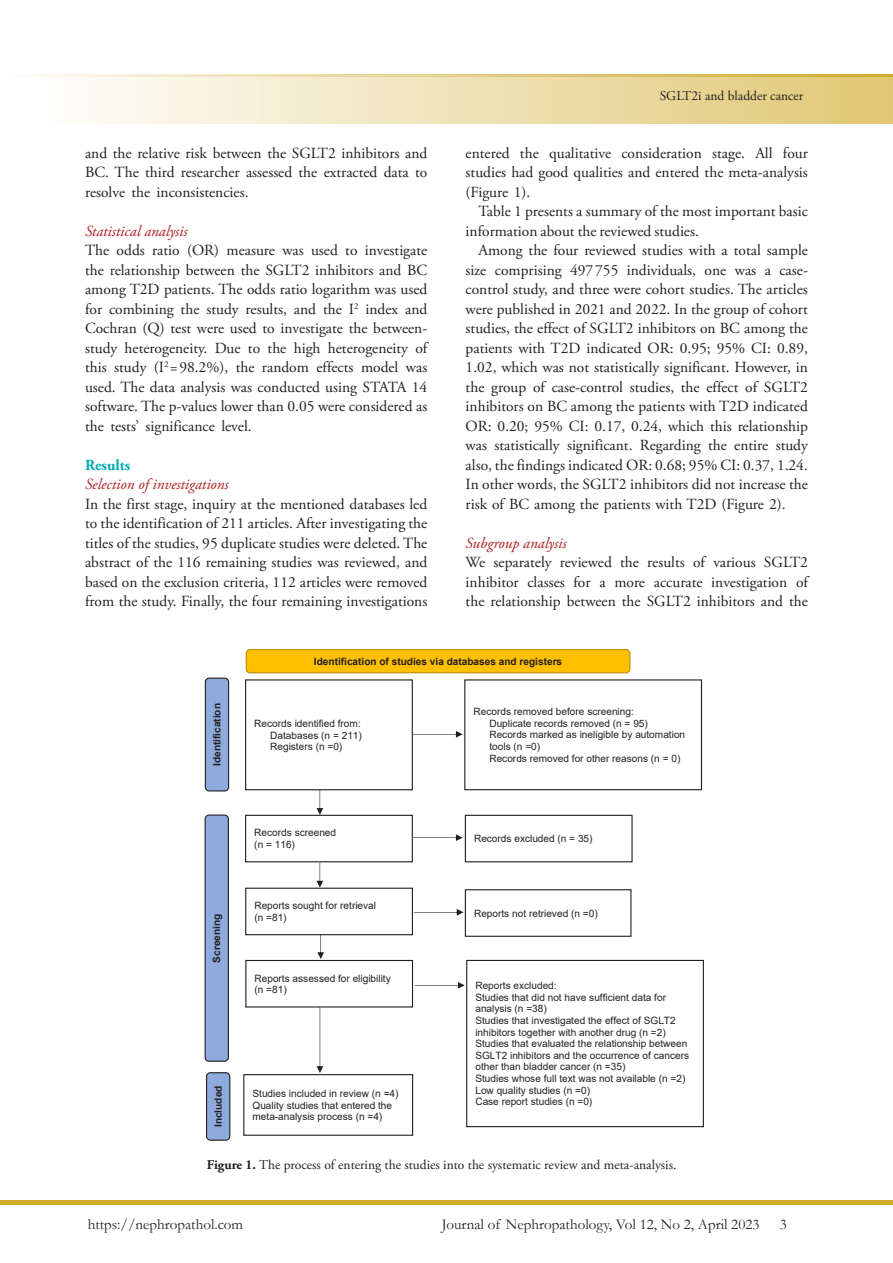
<style>
.page{position:relative;width:893px;height:1263px;background:#fff}
.page>*{position:absolute;margin:0;border:0;box-sizing:border-box;transform-origin:0 0}
.t1{font:15.45px/19.5px "Adobe Garamond Pro";color:#231f20;text-align:justify}
.t2{font:italic 15.45px "Adobe Garamond Pro";color:#ad1e22}
.Body_Text{font:700 15.45px "Adobe Garamond Pro";color:#00aaad}
.t3{font:15px "Garamond";color:#231f20}
.t4{font:13.5px "Adobe Garamond Pro";color:#231f20}
.t5{font:10.05px/11.6px "Arial";color:#231f20}
.t6{font:700 10.05px "Arial";color:#231f20}
.s1{font-weight:700}
</style>
<div class="page">
<hr style="left:0;top:1200px;width:893px;height:4px;background:#d1ab2a">
<div style="left:0;top:77px;width:893px;height:46px;background:linear-gradient(to right,#fff,#e0c773)"></div>
<svg style="left:32px;top:75px;width:861px;height:2px;background:#e5cf8b"></svg>
<div style="left:245px;top:679px;width:168px;height:111px;border:1px solid #231f20"></div>
<div style="left:464px;top:679px;width:238px;height:111px;border:1px solid #231f20"></div>
<div style="left:245px;top:815px;width:168px;height:47px;border:1px solid #231f20"></div>
<div style="left:465px;top:815px;width:168px;height:47px;border:1px solid #231f20"></div>
<div style="left:245px;top:888px;width:168px;height:47px;border:1px solid #231f20"></div>
<div style="left:465px;top:889px;width:166px;height:48px;border:1px solid #231f20"></div>
<div style="left:245px;top:960px;width:168px;height:47px;border:1px solid #231f20"></div>
<div style="left:466px;top:960px;width:238px;height:167px;border:1px solid #231f20"></div>
<div style="left:243px;top:1074px;width:170px;height:62px;border:1px solid #231f20"></div>
<svg style="left:413px;top:731px;width:50px;height:7px"></svg>
<svg style="left:413px;top:834px;width:50px;height:7px"></svg>
<svg style="left:414px;top:909px;width:49px;height:7px"></svg>
<svg style="left:415px;top:982px;width:50px;height:7px"></svg>
<div style="left:246px;top:649px;width:384px;height:24px;background:#ffc000;border:1px solid #bc8c00;border-radius:4px"></div>
<div style="left:205px;top:678px;width:24px;height:113px;background:#8faadc;border:1px solid #231f20;border-radius:4px"></div>
<div style="left:205px;top:814px;width:24px;height:248px;background:#8faadc;border:1px solid #231f20;border-radius:4px"></div>
<div style="left:206px;top:1072px;width:24px;height:69px;background:#8faadc;border:1px solid #231f20;border-radius:4px"></div>
<svg style="left:316px;top:790px;width:7px;height:25px"></svg>
<svg style="left:316px;top:863px;width:7px;height:24px"></svg>
<svg style="left:317px;top:934px;width:7px;height:25px"></svg>
<svg style="left:317px;top:1007px;width:6px;height:66px"></svg>
<p class="t1" style="left:85px;top:144px;width:344px">and the relative risk between the SGLT2 inhibitors and BC. The third researcher assessed the extracted data to resolve the inconsistencies.</p>
<p class="t2" style="left:85px;top:222px;width:104px">Statistical analysis</p>
<p class="t1" style="left:85px;top:241px;width:344px">The odds ratio (OR) measure was used to investigate the relationship between the SGLT2 inhibitors and BC among T2D patients. The odds ratio logarithm was used for combining the study results, and the I<sup>2</sup> index and Cochran (Q) test were used to investigate the between&shy;study heterogeneity. Due to the high heterogeneity of this study (I<sup>2</sup> =98.2%), the random effects model was used. The data analysis was conducted using STATA 14 software. The p-values lower than 0.05 were considered as the tests’ significance level.</p>
<p class="Body_Text" style="left:85px;top:456px;width:47px">Results</p>
<p class="t2" style="left:85px;top:475px;width:145px">Selection of investigations</p>
<p class="t1" style="left:85px;top:495px;width:344px">In the first stage, inquiry at the mentioned databases led to the identification of 211 articles. After investigating the titles of the studies, 95 duplicate studies were deleted. The abstract of the 116 remaining studies was reviewed, and based on the exclusion criteria, 112 articles were removed from the study. Finally, the four remaining investigations</p>
<p class="t4" style="left:660px;top:88px;width:145px">SGLT2i and bladder cancer</p>
<p class="t1" style="left:466px;top:144px;width:344px">entered the qualitative consideration stage. All four studies had good qualities and entered the meta-analysis (Figure 1).</p>
<p class="t1" style="left:466px;top:202px;width:344px;text-indent:13px">Table 1 presents a summary of the most important basic information about the reviewed studies.</p>
<p class="t1" style="left:466px;top:241px;width:344px;text-indent:13px">Among the four reviewed studies with a total sample size comprising 497 755 individuals, one was a case&shy;control study, and three were cohort studies. The articles were published in 2021 and 2022. In the group of cohort studies, the effect of SGLT2 inhibitors on BC among the patients with T2D indicated OR: 0.95; 95% CI: 0.89, 1.02, which was not statistically significant. However, in the group of case-control studies, the effect of SGLT2 inhibitors on BC among the patients with T2D indicated OR: 0.20; 95% CI: 0.17, 0.24, which this relationship was statistically significant. Regarding the entire study also, the findings indicated OR: 0.68; 95% CI: 0.37, 1.24.<br>In other words, the SGLT2 inhibitors did not increase the risk of BC among the patients with T2D (Figure 2).</p>
<p class="t2" style="left:466px;top:534px;width:102px">Subgroup analysis</p>
<p class="t1" style="left:466px;top:553px;width:344px">We separately reviewed the results of various SGLT2 inhibitor classes for a more accurate investigation of the relationship between the SGLT2 inhibitors and the</p>
<p class="t6" style="left:210px;top:766px;width:64px;rotate:-90deg">Identification</p>
<p class="t6" style="left:210px;top:962px;width:50px;rotate:-90deg">Screening</p>
<p class="t6" style="left:314px;top:654px;width:250px">Identification of studies via databases and registers</p>
<p class="t5" style="left:270px;top:717px;width:93px;text-align:justify;text-indent:-16px">Records identified from:<br>Databases (n = 211)<br>Registers (n =0)</p>
<p class="t5" style="left:489px;top:706px;width:197px;text-indent:-16px">Records removed before screening:<br>Duplicate records removed (n = 95)<br>Records marked as ineligible by automation tools (n =0)<br>Records removed for other reasons (n = 0)</p>
<p class="t5" style="left:254px;top:827px;width:83px">Records screened (n = 116)</p>
<p class="t5" style="left:474px;top:833px;width:120px">Records excluded (n = 35)</p>
<p class="t5" style="left:254px;top:900px;width:123px">Reports sought for retrieval (n =81)</p>
<p class="t5" style="left:474px;top:907px;width:125px">Reports not retrieved (n =0)</p>
<p class="t5" style="left:255px;top:972px;width:138px">Reports assessed for eligibility (n =81)</p>
<p class="t5" style="left:475px;top:980px;width:215px">Reports excluded:<br>Studies that did not have sufficient data for analysis (n =38)<br>Studies that investigated the effect of SGLT2 inhibitors together with another drug (n =2)<br>Studies that evaluated the relationship between SGLT2 inhibitors and the occurrence of cancers other than bladder cancer (n =35)<br>Studies whose full text was not available (n =2)<br>Low quality studies (n =0)<br>Case report studies (n =0)</p>
<p class="t6" style="left:211px;top:1127px;width:43px;rotate:-90deg">Included</p>
<p class="t4" style="left:207px;top:1157px;width:471px"><span class="s1">Figure 1.</span> The process of entering the studies into the systematic review and meta-analysis.</p>
<p class="t5" style="left:252px;top:1087px;width:148px">Studies included in review (n =4)<br>Quality studies that entered the meta-analysis process (n =4)</p>
<p class="t3" style="left:88px;top:1214px;width:157px">https://nephropathol.com</p>
<p class="t3" style="left:442px;top:1214px;width:319px">Journal of Nephropathology, Vol 12, No 2, April 2023</p>
<p class="t3" style="left:780px;top:1214px;width:9px">3</p>
</div>
